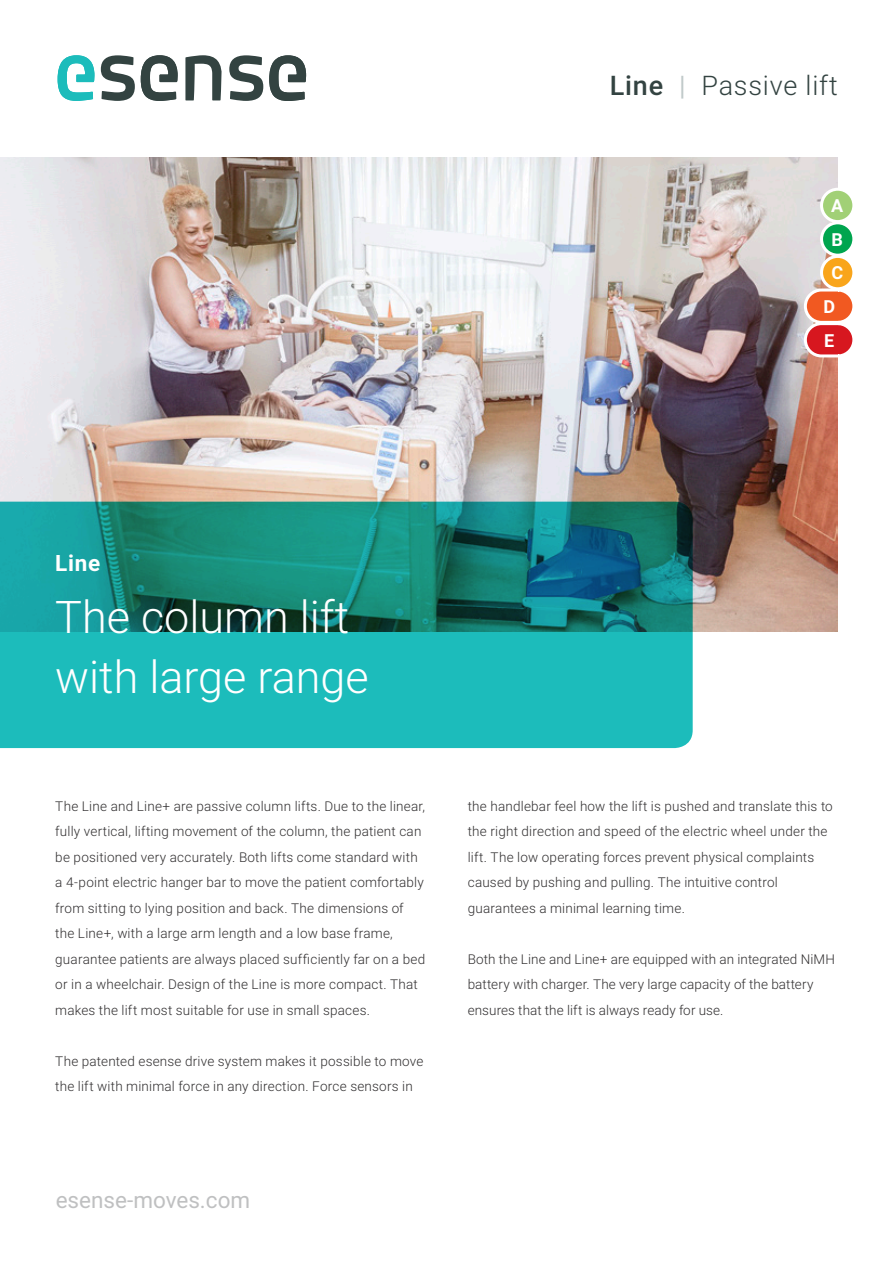
<style>
.page{position:relative;width:893px;height:1263px;background:#fff}
.page>*{position:absolute;margin:0;border:0;box-sizing:border-box;transform-origin:0 0}
.t1{font:300 45px/60px "Roboto";color:#fff}
.t2{font:300 27px "Roboto";letter-spacing:.03em;color:#334341}
.block_text{font:22.5px "Roboto";color:#bfc0c1}
.t3{font:700 22.5px "Roboto";color:#fff}
.t4{font:700 18px "Roboto";color:#fff}
.t5{font:300 13.5px/25.5px "Roboto";letter-spacing:.015em;color:#312f30}
.s1{font-weight:500}
.s2{font-weight:400;color:#c1caca}
</style>
<div class="page">
<img style="left:0;top:157px;width:838px;height:474px">
<svg style="left:0;top:502px;width:693px;height:246px;background:#189d98"></svg>
<svg style="left:101px;top:55px;width:34px;height:46px"></svg>
<svg style="left:229px;top:55px;width:34px;height:46px"></svg>
<svg style="left:185px;top:55px;width:37px;height:45px"></svg>
<svg style="left:141px;top:55px;width:37px;height:46px"></svg>
<svg style="left:269px;top:55px;width:37px;height:46px"></svg>
<svg style="left:58px;top:55px;width:36px;height:46px"></svg>
<div style="left:821px;top:189px;width:33px;height:33px;background:#a1d076;border-radius:50%"></div>
<div style="left:820px;top:188px;width:35px;height:35px;border:3px solid #fff;border-radius:50%"></div>
<div style="left:821px;top:223px;width:33px;height:32px;background:#00a54f;border-radius:50%"></div>
<div style="left:820px;top:221px;width:35px;height:36px;border:3px solid #fff;border-radius:50%"></div>
<div style="left:821px;top:256px;width:33px;height:33px;background:#f9a51b;border-radius:50%"></div>
<div style="left:820px;top:255px;width:35px;height:35px;border:3px solid #fff;border-radius:50%"></div>
<svg style="left:802px;top:287px;width:51px;height:72px"></svg>
<p class="t2" style="left:610px;top:67px;width:229px"><span class="s1">Line</span> <span class="s2">|</span> Passive lift</p>
<p class="t4" style="left:831px;top:193px;width:14px">A</p>
<p class="t4" style="left:831px;top:227px;width:13px">B</p>
<p class="t4" style="left:831px;top:260px;width:13px">C</p>
<p class="t4" style="left:823px;top:294px;width:13px">D</p>
<p class="t4" style="left:824px;top:327px;width:12px">E</p>
<p class="t3" style="left:55px;top:547px;width:46px">Line</p>
<p class="t1" style="left:55px;top:585px;width:315px">The column lift with large range</p>
<p class="t5" style="left:55px;top:793px;width:371px">The Line and Line+ are passive column lifts. Due to the linear, fully vertical, lifting movement of the column, the patient can be positioned very accurately. Both lifts come standard with a 4-point electric hanger bar to move the patient comfortably from sitting to lying position and back. The dimensions of the Line+, with a large arm length and a low base frame, guarantee patients are always placed sufficiently far on a bed or in a wheelchair. Design of the Line is more compact. That makes the lift most suitable for use in small spaces.</p>
<p class="t5" style="left:55px;top:1048px;width:370px">The patented esense drive system makes it possible to move the lift with minimal force in any direction. Force sensors in</p>
<p class="block_text" style="left:56px;top:1184px;width:196px">esense-moves.com</p>
<p class="t5" style="left:468px;top:793px;width:367px">the handlebar feel how the lift is pushed and translate this to the right direction and speed of the electric wheel under the lift. The low operating forces prevent physical complaints caused by pushing and pulling. The intuitive control guarantees a minimal learning time.</p>
<p class="t5" style="left:468px;top:946px;width:369px">Both the Line and Line+ are equipped with an integrated NiMH battery with charger. The very large capacity of the battery ensures that the lift is always ready for use.</p>
</div>
